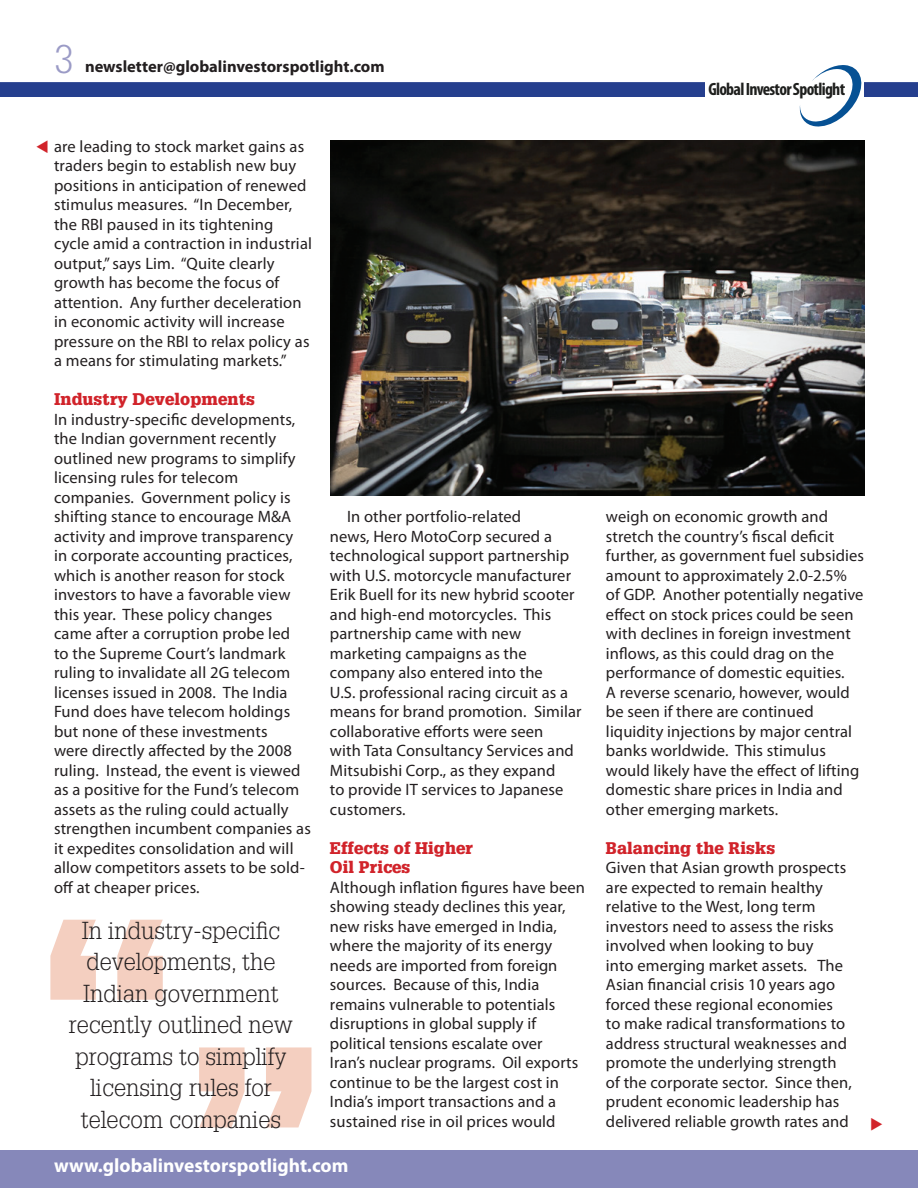
<style>
.page{position:relative;width:918px;height:1188px;background:#fff}
.page>*{position:absolute;margin:0;border:0;box-sizing:border-box;transform-origin:0 0}
.t1{font:900 261.3px "Glypha";color:#f4cfc0}
.t2{font:300 39px "Glypha";color:#9b9bc6}
.t3{font:300 24px/31.5px "Glypha";color:#231f20;text-align:center}
.t4{font:700 19.35px "Myriad Pro";color:#fff}
.t5{font:700 condensed 17.85px "Myriad Pro";letter-spacing:-.04em;color:#1e1f1d}
.t6{font:16.5px/19.5px "Myriad Pro";letter-spacing:.005em;color:#231f20}
.t7{font:900 16.5px/19.5px "Glypha";letter-spacing:.005em;color:#d1232a}
.t8{font:700 16.5px "Myriad Pro";color:#231f20}
</style>
<div class="page">
<div style="left:0;top:0;width:918px;height:97px;background:#253f8e"></div>
<div style="left:0;top:0;width:918px;height:82px;background:#fff"></div>
<div style="left:706px;top:16px;width:158px;height:122px;background:#fff"></div>
<svg style="left:799px;top:65px;width:62px;height:61px"></svg>
<div style="left:0;top:1150px;width:918px;height:38px;background:#8688ba"></div>
<img style="left:331px;top:141px;width:533px;height:355px">
<h2 class="t2" style="left:54px;top:37px;width:21px">3</h2>
<p class="t8" style="left:85px;top:55px;width:301px">newsletter@globalinvestorspotlight.com</p>
<p class="t6" style="left:54px;top:136px;width:260px">are leading to stock market gains as traders begin to establish new buy positions in anticipation of renewed stimulus measures. “In December, the RBI paused in its tightening cycle amid a contraction in industrial output,” says Lim. “Quite clearly growth has become the focus of attention. Any further deceleration in economic activity will increase pressure on the RBI to relax policy as a means for stimulating markets.”</p>
<p class="t7" style="left:54px;top:389px;width:203px">Industry Developments</p>
<p class="t6" style="left:54px;top:409px;width:258px">In industry-specific developments, the Indian government recently outlined new programs to simplify licensing rules for telecom companies. Government policy is shifting stance to encourage M&amp;A activity and improve transparency<br>in corporate accounting practices, which is another reason for stock investors to have a favorable view this year. These policy changes came after a corruption probe led<br>to the Supreme Court’s landmark ruling to invalidate all 2G telecom licenses issued in 2008. The India Fund does have telecom holdings but none of these investments<br>were directly affected by the 2008 ruling. Instead, the event is viewed as a positive for the Fund’s telecom assets as the ruling could actually strengthen incumbent companies as it expedites consolidation and will allow competitors assets to be sold&shy;off at cheaper prices.</p>
<h1 class="t1" style="left:34px;top:855px;width:147px">“</h1>
<h3 class="t3" style="left:82px;top:915px;width:200px">In industry-specific</h3>
<h3 class="t3" style="left:86px;top:946px;width:191px">developments, the</h3>
<h3 class="t3" style="left:83px;top:978px;width:197px">Indian government</h3>
<h3 class="t3" style="left:69px;top:1009px;width:225px">recently outlined new programs to simplify licensing rules for telecom companies</h3>
<h1 class="t1" style="left:328px;top:1192px;width:147px;rotate:-180deg">“</h1>
<p class="t6" style="left:330px;top:507px;width:253px;text-indent:17px">In other portfolio-related<br>news, Hero MotoCorp secured a technological support partnership with U.S. motorcycle manufacturer<br>Erik Buell for its new hybrid scooter and high-end motorcycles. This partnership came with new marketing campaigns as the company also entered into the<br>U.S. professional racing circuit as a means for brand promotion. Similar collaborative efforts were seen<br>with Tata Consultancy Services and<br>Mitsubishi Corp., as they expand<br>to provide IT services to Japanese customers.</p>
<p class="t7" style="left:330px;top:838px;width:144px">Effects of Higher<br>Oil Prices</p>
<p class="t6" style="left:330px;top:877px;width:257px">Although inflation figures have been showing steady declines this year, new risks have emerged in India, where the majority of its energy needs are imported from foreign sources. Because of this, India remains vulnerable to potentials disruptions in global supply if political tensions escalate over<br>Iran’s nuclear programs. Oil exports continue to be the largest cost in India’s import transactions and a sustained rise in oil prices would</p>
<p class="t4" style="left:54px;top:1153px;width:296px">www.globalinvestorspotlight.com</p>
<p class="t5" style="left:708px;top:78px;width:138px">Global Investor Spotlight</p>
<p class="t6" style="left:606px;top:507px;width:260px">weigh on economic growth and stretch the country’s fiscal deficit further, as government fuel subsidies amount to approximately 2.0-2.5% of GDP. Another potentially negative effect on stock prices could be seen with declines in foreign investment inflows, as this could drag on the performance of domestic equities.<br>A reverse scenario, however, would be seen if there are continued liquidity injections by major central banks worldwide. This stimulus would likely have the effect of lifting domestic share prices in India and other emerging markets.</p>
<p class="t7" style="left:606px;top:838px;width:171px">Balancing the Risks</p>
<p class="t6" style="left:606px;top:858px;width:247px">Given that Asian growth prospects are expected to remain healthy relative to the West, long term investors need to assess the risks involved when looking to buy<br>into emerging market assets. The Asian financial crisis 10 years ago forced these regional economies<br>to make radical transformations to address structural weaknesses and promote the underlying strength of the corporate sector. Since then, prudent economic leadership has delivered reliable growth rates and</p>
</div>
